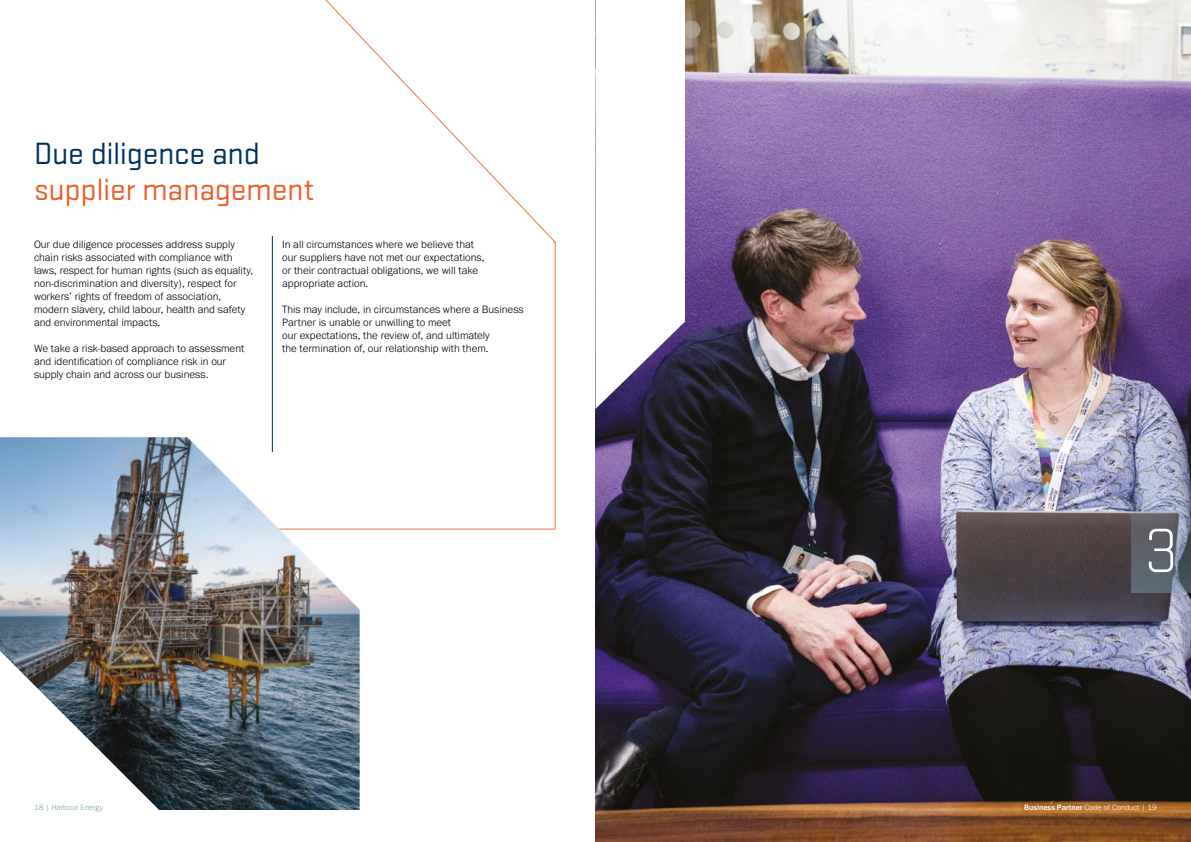
<style>
.page{position:relative;width:1191px;height:842px;background:#fff}
.page>*{position:absolute;margin:0;border:0;box-sizing:border-box;transform-origin:0 0}
.t1{font:300 65px "Stratum 2";color:#fff}
.t2{font:32px "Stratum 2";letter-spacing:-.01em;color:#eb602b}
.t3{font:32px "Stratum 2";letter-spacing:-.01em;color:#003160}
.t4{font:300 11px/13px "Franklin Gothic URW";color:#000}
.t5{font:300 8px "Franklin Gothic URW";color:#fff}
.t6{font:300 8px "Franklin Gothic URW";color:#7e9eb3}
.s1{font-weight:500}
</style>
<div class="page">
<svg style="left:271px;top:0;width:285px;height:530px"></svg>
<img style="left:0;top:437px;width:360px;height:373px">
<img style="left:595px;top:0;width:596px;height:842px">
<svg style="left:1131px;top:392px;width:60px;height:200px;background:#80849a"></svg>
<hr style="left:272px;top:236px;width:1px;height:216px;background:#003160">
<svg style="left:595px;top:0;width:90px;height:409px"></svg>
<h2 class="t3" style="left:34px;top:133px;width:227px">Due diligence and</h2>
<h2 class="t2" style="left:34px;top:169px;width:281px">supplier management</h2>
<p class="t4" style="left:34px;top:237px;width:221px">Our due diligence processes address supply chain risks associated with compliance with laws, respect for human rights (such as equality, non-discrimination and diversity), respect for workers’ rights of freedom of association, modern slavery, child labour, health and safety and environmental impacts.</p>
<p class="t4" style="left:34px;top:341px;width:212px">We take a risk-based approach to assessment and identification of compliance risk in our supply chain and across our business.</p>
<p class="t4" style="left:282px;top:237px;width:204px">In all circumstances where we believe that our suppliers have not met our expectations, or their contractual obligations, we will take appropriate action.</p>
<p class="t4" style="left:282px;top:302px;width:243px">This may include, in circumstances where a Business Partner is unable or unwilling to meet<br>our expectations, the review of, and ultimately<br>the termination of, our relationship with them.</p>
<h1 class="t1" style="left:1144px;top:511px;width:36px">3</h1>
<p class="t6" style="left:34px;top:802px;width:70px">18 | Harbour Energy</p>
<p class="t5" style="left:1024px;top:802px;width:134px"><span class="s1">Business Partner</span> Code of Conduct | 19</p>
</div>
